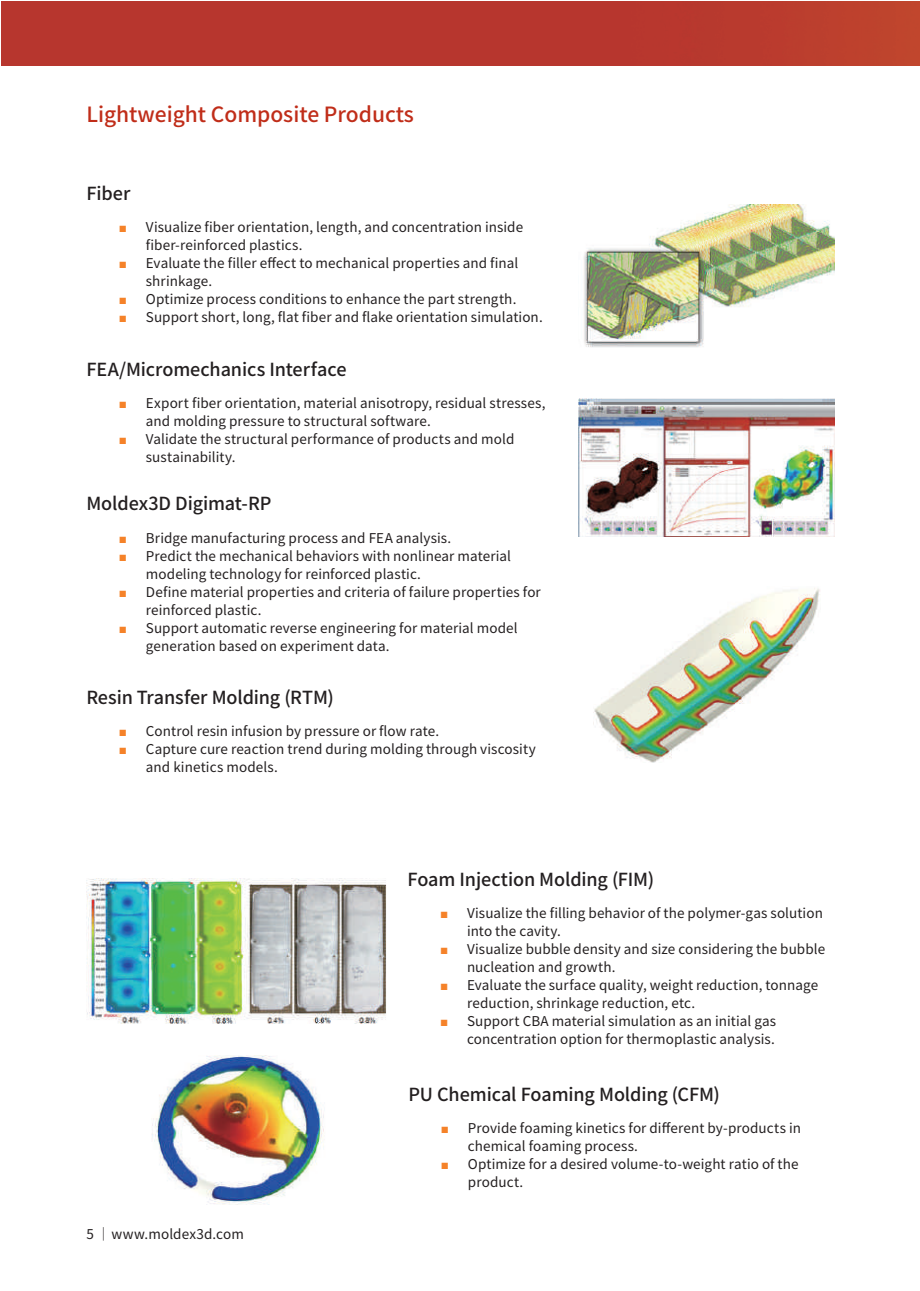
<style>
.page{position:relative;width:920px;height:1291px;background:#fff}
.page>*{position:absolute;margin:0;border:0;box-sizing:border-box;transform-origin:0 0}
.t1{font:500 21px "Noto Sans CJ Ktc";color:#c02d19}
.t2{font:500 18px "Noto Sans CJ Ktc";letter-spacing:-.005em;color:#231f20}
.t3{font:13.5px/18px "Noto Sans CJ Ktc";letter-spacing:.005em;color:#231f20}
.s1{font-family:"Arial";color:#f58229}
</style>
<div class="page">
<img style="left:1px;top:1px;width:919px;height:64px">
<img style="left:584px;top:205px;width:251px;height:142px">
<img style="left:579px;top:398px;width:256px;height:139px">
<img style="left:593px;top:588px;width:227px;height:175px">
<img style="left:87px;top:878px;width:299px;height:145px">
<img style="left:152px;top:1055px;width:173px;height:150px">
<h1 class="t1" style="left:86px;top:102px;width:329px">Lightweight Composite Products</h1>
<h2 class="t2" style="left:86px;top:183px;width:46px">Fiber</h2>
<p class="t3" style="left:146px;top:218px;width:379px;text-indent:-27px"><span class="s1">■</span> Visualize fiber orientation, length, and concentration inside fiber-reinforced plastics.</p>
<p class="t3" style="left:146px;top:254px;width:374px;text-indent:-27px"><span class="s1">■</span> Evaluate the filler effect to mechanical properties and final shrinkage.</p>
<p class="t3" style="left:119px;top:290px;width:399px"><span class="s1">■</span> Optimize process conditions to enhance the part strength.</p>
<p class="t3" style="left:119px;top:308px;width:425px"><span class="s1">■</span> Support short, long, flat fiber and flake orientation simulation.</p>
<h2 class="t2" style="left:86px;top:359px;width:262px">FEA/Micromechanics Interface</h2>
<p class="t3" style="left:146px;top:394px;width:401px;text-indent:-27px"><span class="s1">■</span> Export fiber orientation, material anisotropy, residual stresses, and molding pressure to structural software.</p>
<p class="t3" style="left:146px;top:430px;width:370px;text-indent:-27px"><span class="s1">■</span> Validate the structural performance of products and mold sustainability.</p>
<h2 class="t2" style="left:86px;top:493px;width:187px">Moldex3D Digimat-RP</h2>
<p class="t3" style="left:119px;top:529px;width:334px"><span class="s1">■</span> Bridge manufacturing process and FEA analysis.</p>
<p class="t3" style="left:146px;top:547px;width:367px;text-indent:-27px"><span class="s1">■</span> Predict the mechanical behaviors with nonlinear material modeling technology for reinforced plastic.</p>
<p class="t3" style="left:146px;top:583px;width:396px;text-indent:-27px"><span class="s1">■</span> Define material properties and criteria of failure properties for reinforced plastic.</p>
<p class="t3" style="left:146px;top:619px;width:373px;text-indent:-27px"><span class="s1">■</span> Support automatic reverse engineering for material model generation based on experiment data.</p>
<h2 class="t2" style="left:86px;top:687px;width:249px">Resin Transfer Molding (RTM)</h2>
<p class="t3" style="left:119px;top:722px;width:322px"><span class="s1">■</span> Control resin infusion by pressure or flow rate.</p>
<p class="t3" style="left:146px;top:740px;width:391px;text-indent:-27px"><span class="s1">■</span> Capture cure reaction trend during molding through viscosity and kinetics models.</p>
<p class="t3" style="left:86px;top:1225px;width:159px">5 │www.moldex3d.com</p>
<h2 class="t2" style="left:407px;top:869px;width:248px">Foam Injection Molding (FIM)</h2>
<p class="t3" style="left:467px;top:905px;width:357px;text-indent:-27px"><span class="s1">■</span> Visualize the filling behavior of the polymer-gas solution into the cavity.</p>
<p class="t3" style="left:467px;top:941px;width:360px;text-indent:-27px"><span class="s1">■</span> Visualize bubble density and size considering the bubble nucleation and growth.</p>
<p class="t3" style="left:467px;top:977px;width:353px;text-indent:-27px"><span class="s1">■</span> Evaluate the surface quality, weight reduction, tonnage reduction, shrinkage reduction, etc.</p>
<p class="t3" style="left:440px;top:1012px;width:338px;text-align:right"><span class="s1">■</span> Support CBA material simulation as an initial gas concentration option for thermoplastic analysis.</p>
<h2 class="t2" style="left:408px;top:1084px;width:313px">PU Chemical Foaming Molding (CFM)</h2>
<p class="t3" style="left:468px;top:1120px;width:335px;text-indent:-27px"><span class="s1">■</span> Provide foaming kinetics for different by-products in chemical foaming process.</p>
<p class="t3" style="left:468px;top:1156px;width:332px;text-indent:-27px"><span class="s1">■</span> Optimize for a desired volume-to-weight ratio of the product.</p>
</div>
